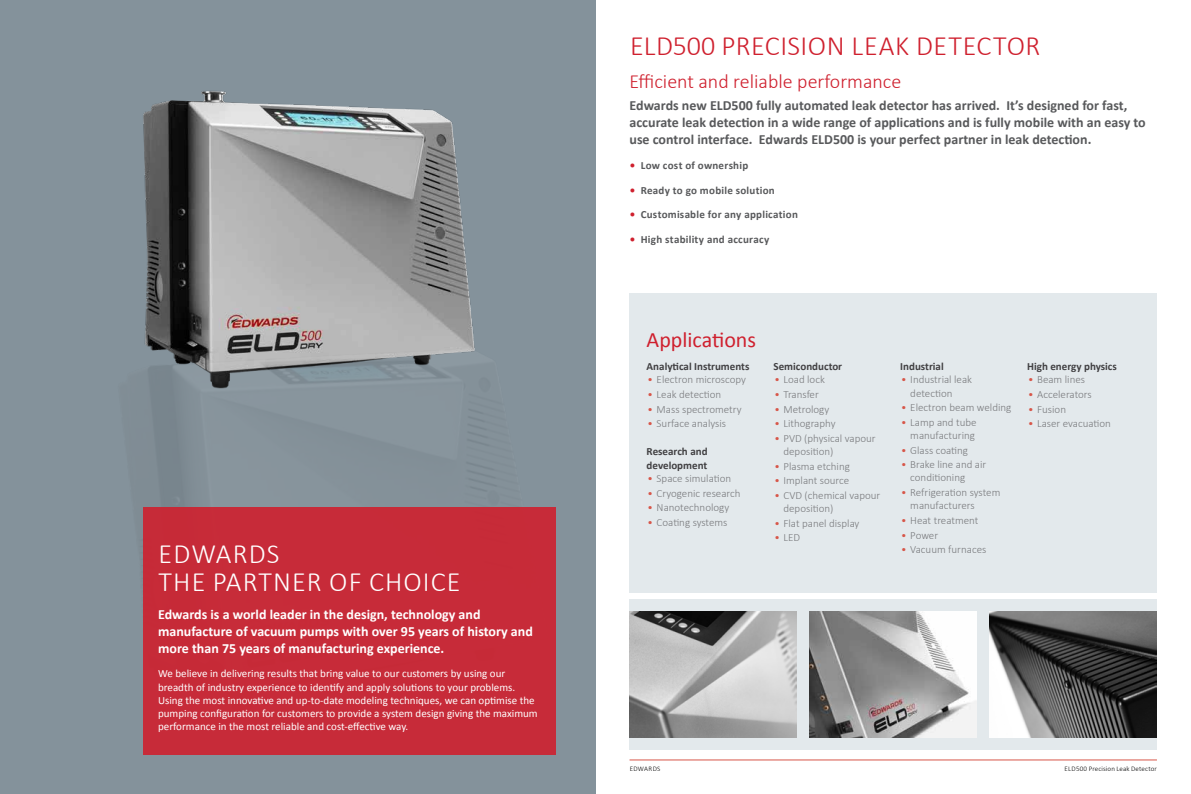
<style>
.page{position:relative;width:1191px;height:794px;background:#fff}
.page>*{position:absolute;margin:0;border:0;box-sizing:border-box;transform-origin:0 0}
.t1{font:300 28px "Calibri";letter-spacing:.015em;color:#cf202e}
.t2{font:300 28px/28px "Calibri";letter-spacing:.04em;color:#fff}
.t3{font:22px "Calibri";color:#cf202e}
.t4{font:300 20px "Calibri";color:#cf202e}
.t5{font:700 14px/16.8px "Calibri";color:#58595b}
.t6{font:700 14px/16.8px "Calibri";color:#fff}
.t7{font:300 11px/13.2px "Calibri";color:#797a7d}
.t8{font:11px/13.2px "Calibri";color:#fff}
.t9{font:700 11px "Calibri";letter-spacing:.02em;color:#58595b}
.t10{font:700 11px/13.5px "Calibri";color:#414042}
.t11{font:300 7px "Calibri";letter-spacing:.02em;color:#000}
.t12{font:300 7px "Calibri";letter-spacing:.045em;color:#000}
.s1{color:#cf202e}
.s2{color:#d75649}
</style>
<div class="page">
<hr style="left:629px;top:759px;width:528px;height:1px;background:#d75649">
<div style="left:629px;top:293px;width:528px;height:300px;background:#e3e9ec"></div>
<div style="left:629px;top:599px;width:528px;height:150px;background:#e3e9ec"></div>
<div style="left:0;top:0;width:595px;height:794px;background:#84929b"></div>
<img style="left:143px;top:91px;width:325px;height:190px">
<img style="left:140px;top:281px;width:497px;height:482px">
<div style="left:143px;top:507px;width:413px;height:248px;background:#c72b39"></div>
<img style="left:629px;top:611px;width:168px;height:126px">
<img style="left:809px;top:611px;width:168px;height:126px">
<img style="left:989px;top:611px;width:168px;height:126px">
<h1 class="t2" style="left:159px;top:539px;width:303px">EDWARDS<br>THE PARTNER OF CHOICE</h1>
<p class="t6" style="left:158px;top:606px;width:376px">Edwards is a world leader in the design, technology and manufacture of vacuum pumps with over 95 years of history and more than 75 years of manufacturing experience.</p>
<p class="t8" style="left:158px;top:667px;width:381px">We believe in delivering results that bring value to our customers by using our breadth of industry experience to identify and apply solutions to your problems.<br>Using the most innovative and up-to-date modeling techniques, we can optimise the pumping configuration for customers to provide a system design giving the maximum performance in the most reliable and cost-effective way.</p>
<h1 class="t1" style="left:630px;top:28px;width:412px">ELD500 PRECISION LEAK DETECTOR</h1>
<h3 class="t4" style="left:629px;top:68px;width:273px">Efficient and reliable performance</h3>
<p class="t5" style="left:629px;top:97px;width:518px">Edwards new ELD500 fully automated leak detector has arrived. It’s designed for fast, accurate leak detection in a wide range of applications and is fully mobile with an easy to use control interface. Edwards ELD500 is your perfect partner in leak detection.</p>
<p class="t9" style="left:630px;top:158px;width:120px"><span class="s1">•</span> Low cost of ownership</p>
<p class="t9" style="left:630px;top:183px;width:146px"><span class="s1">•</span> Ready to go mobile solution</p>
<p class="t9" style="left:630px;top:207px;width:170px"><span class="s1">•</span> Customisable for any application</p>
<p class="t9" style="left:630px;top:232px;width:141px"><span class="s1">•</span> High stability and accuracy</p>
<h2 class="t3" style="left:646px;top:325px;width:111px">Applications</h2>
<p class="t10" style="left:646px;top:360px;width:104px">Analytical Instruments</p>
<p class="t7" style="left:647px;top:373px;width:100px"><span class="s2">•</span> Electron microscopy</p>
<p class="t7" style="left:647px;top:387px;width:75px"><span class="s2">•</span> Leak detection</p>
<p class="t7" style="left:647px;top:402px;width:95px"><span class="s2">•</span> Mass spectrometry</p>
<p class="t7" style="left:647px;top:417px;width:80px"><span class="s2">•</span> Surface analysis</p>
<p class="t10" style="left:646px;top:445px;width:62px">Research and development</p>
<p class="t7" style="left:647px;top:472px;width:85px"><span class="s2">•</span> Space simulation</p>
<p class="t7" style="left:647px;top:486px;width:94px"><span class="s2">•</span> Cryogenic research</p>
<p class="t7" style="left:647px;top:501px;width:83px"><span class="s2">•</span> Nanotechnology</p>
<p class="t7" style="left:647px;top:515px;width:81px"><span class="s2">•</span> Coating systems</p>
<p class="t10" style="left:773px;top:360px;width:70px">Semiconductor</p>
<p class="t7" style="left:774px;top:373px;width:52px"><span class="s2">•</span> Load lock</p>
<p class="t7" style="left:774px;top:387px;width:46px"><span class="s2">•</span> Transfer</p>
<p class="t7" style="left:774px;top:402px;width:56px"><span class="s2">•</span> Metrology</p>
<p class="t7" style="left:774px;top:417px;width:63px"><span class="s2">•</span> Lithography</p>
<p class="t7" style="left:783px;top:431px;width:94px;text-indent:-9px"><span class="s2">•</span> PVD (physical vapour deposition)</p>
<p class="t7" style="left:774px;top:459px;width:77px"><span class="s2">•</span> Plasma etching</p>
<p class="t7" style="left:774px;top:474px;width:76px"><span class="s2">•</span> Implant source</p>
<p class="t7" style="left:783px;top:488px;width:98px;text-indent:-9px"><span class="s2">•</span> CVD (chemical vapour deposition)</p>
<p class="t7" style="left:774px;top:516px;width:86px"><span class="s2">•</span> Flat panel display</p>
<p class="t7" style="left:774px;top:531px;width:27px"><span class="s2">•</span> LED</p>
<p class="t10" style="left:900px;top:360px;width:45px">Industrial</p>
<p class="t7" style="left:910px;top:373px;width:63px;text-indent:-9px"><span class="s2">•</span> Industrial leak detection</p>
<p class="t7" style="left:901px;top:401px;width:112px"><span class="s2">•</span> Electron beam welding</p>
<p class="t7" style="left:901px;top:415px;width:77px;text-align:right"><span class="s2">•</span> Lamp and tube manufacturing</p>
<p class="t7" style="left:901px;top:443px;width:68px"><span class="s2">•</span> Glass coating</p>
<p class="t7" style="left:910px;top:458px;width:78px;text-indent:-9px"><span class="s2">•</span> Brake line and air conditioning</p>
<p class="t7" style="left:910px;top:486px;width:92px;text-indent:-9px"><span class="s2">•</span> Refrigeration system manufacturers</p>
<p class="t7" style="left:901px;top:513px;width:79px"><span class="s2">•</span> Heat treatment</p>
<p class="t7" style="left:901px;top:528px;width:38px"><span class="s2">•</span> Power</p>
<p class="t7" style="left:901px;top:543px;width:87px"><span class="s2">•</span> Vacuum furnaces</p>
<p class="t10" style="left:1027px;top:360px;width:91px">High energy physics</p>
<p class="t7" style="left:1028px;top:373px;width:58px"><span class="s2">•</span> Beam lines</p>
<p class="t7" style="left:1028px;top:388px;width:65px"><span class="s2">•</span> Accelerators</p>
<p class="t7" style="left:1028px;top:402px;width:39px"><span class="s2">•</span> Fusion</p>
<p class="t7" style="left:1028px;top:417px;width:84px"><span class="s2">•</span> Laser evacuation</p>
<p class="t12" style="left:629px;top:764px;width:32px">EDWARDS</p>
<p class="t11" style="left:1064px;top:764px;width:94px">ELD500 Precision Leak Detector</p>
</div>
